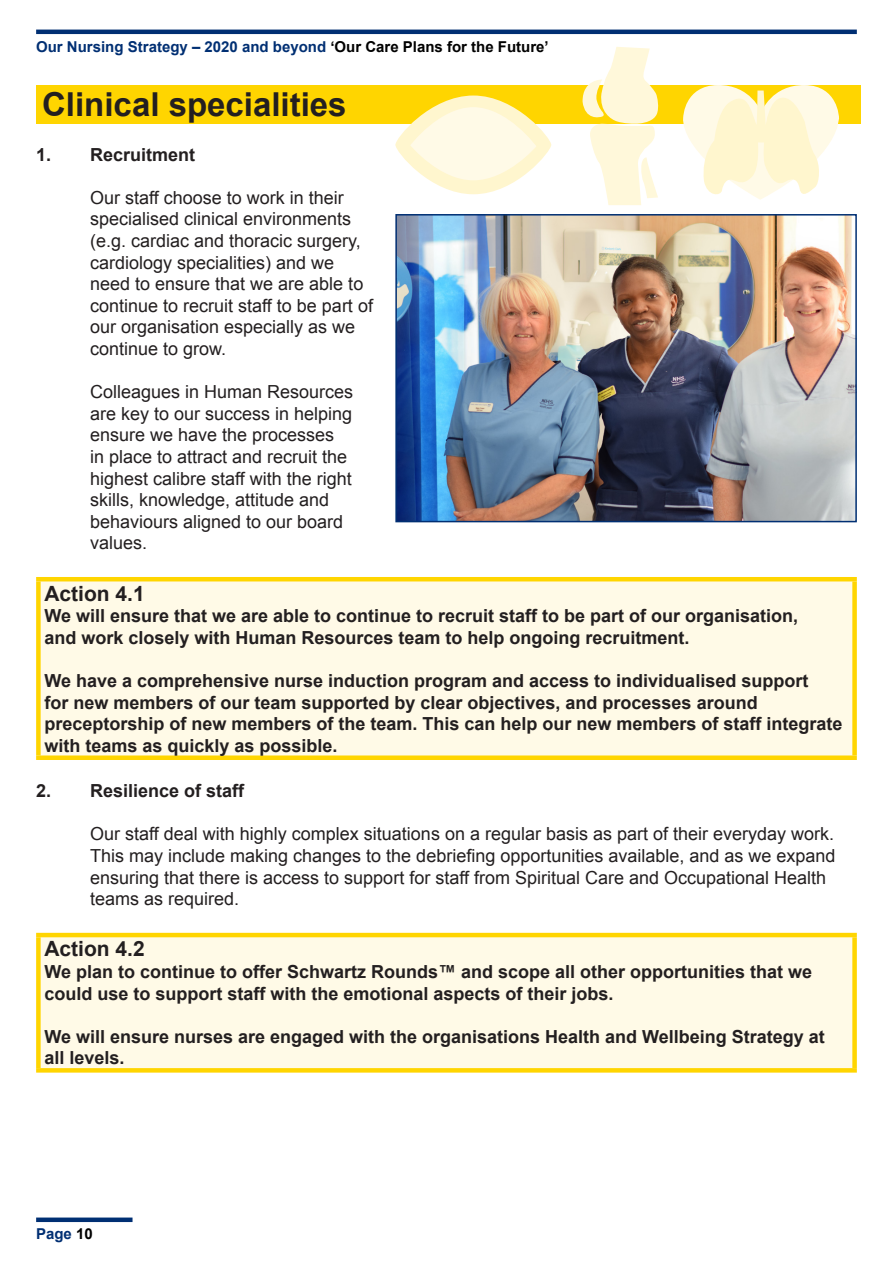
<style>
.page{position:relative;width:893px;height:1263px;background:#fff}
.page>*{position:absolute;margin:0;border:0;box-sizing:border-box;transform-origin:0 0}
.t1{font:700 33px "Arial";color:#231f20}
.t2{font:700 21px "Arial";color:#231f20}
.t3{font:18px/21.6px "Arial";color:#231f20}
.t4{font:700 18px/21.6px "Arial";color:#231f20}
.t5{font:700 15px "Arial";color:#002f73}
.s1{color:#000}
</style>
<div class="page">
<hr style="left:36px;top:30px;width:821px;height:4px;background:#002f73">
<div style="left:36px;top:1217px;width:97px;height:5px;background:#002f73"></div>
<div style="left:36px;top:85px;width:825px;height:38px;background:#ffd500"></div>
<img style="left:398px;top:217px;width:456px;height:302px">
<div style="left:395px;top:214px;width:462px;height:308px;border:2px solid #002f73"></div>
<div style="left:38px;top:579px;width:817px;height:179px;background:#fffae7"></div>
<hr style="left:36px;top:577px;width:821px;height:4px;background:#ffd500">
<div style="left:36px;top:581px;width:5px;height:174px;background:#ffd500"></div>
<div style="left:852px;top:581px;width:5px;height:174px;background:#ffd500"></div>
<div style="left:36px;top:755px;width:821px;height:5px;background:#ffd500"></div>
<div style="left:38px;top:935px;width:817px;height:135px;background:#fffae7"></div>
<hr style="left:36px;top:933px;width:821px;height:4px;background:#ffd500">
<div style="left:36px;top:937px;width:5px;height:131px;background:#ffd500"></div>
<div style="left:852px;top:937px;width:5px;height:131px;background:#ffd500"></div>
<svg style="left:36px;top:1068px;width:821px;height:4px;background:#ffd606"></svg>
<svg style="left:675px;top:85px;width:167px;height:115px"></svg>
<svg style="left:582px;top:47px;width:78px;height:158px"></svg>
<svg style="left:395px;top:96px;width:156px;height:98px;fill:#fff6ce"></svg>
<svg style="left:410px;top:107px;width:126px;height:73px;background:#fff7d7"></svg>
<p class="t5" style="left:36px;top:37px;width:514px">Our Nursing Strategy – 2020 and beyond <span class="s1">‘Our Care Plans for the Future’</span></p>
<p class="t1" style="left:42px;top:83px;width:306px">Clinical specialities</p>
<h3 class="t4" style="left:36px;top:144px;width:161px">1. Recruitment</h3>
<p class="t3" style="left:90px;top:187px;width:284px">Our staff choose to work in their specialised clinical environments (e.g. cardiac and thoracic surgery, cardiology specialities) and we need to ensure that we are able to continue to recruit staff to be part of our organisation especially as we continue to grow.</p>
<p class="t3" style="left:90px;top:381px;width:265px">Colleagues in Human Resources are key to our success in helping ensure we have the processes<br>in place to attract and recruit the highest calibre staff with the right skills, knowledge, attitude and behaviours aligned to our board values.</p>
<p class="t2" style="left:44px;top:579px;width:102px">Action 4.1</p>
<p class="t4" style="left:44px;top:605px;width:755px">We will ensure that we are able to continue to recruit staff to be part of our organisation, and work closely with Human Resources team to help ongoing recruitment.</p>
<p class="t4" style="left:44px;top:670px;width:800px">We have a comprehensive nurse induction program and access to individualised support<br>for new members of our team supported by clear objectives, and processes around preceptorship of new members of the team. This can help our new members of staff integrate with teams as quickly as possible.</p>
<h3 class="t4" style="left:36px;top:781px;width:210px">2. Resilience of staff</h3>
<p class="t3" style="left:90px;top:823px;width:747px">Our staff deal with highly complex situations on a regular basis as part of their everyday work.<br>This may include making changes to the debriefing opportunities available, and as we expand ensuring that there is access to support for staff from Spiritual Care and Occupational Health teams as required.</p>
<p class="t2" style="left:44px;top:935px;width:102px">Action 4.2</p>
<p class="t4" style="left:44px;top:961px;width:769px">We plan to continue to offer Schwartz Rounds™ and scope all other opportunities that we could use to support staff with the emotional aspects of their jobs.</p>
<p class="t4" style="left:44px;top:1026px;width:782px">We will ensure nurses are engaged with the organisations Health and Wellbeing Strategy at all levels.</p>
<p class="t5" style="left:36px;top:1224px;width:58px">Page <span class="s1">10</span></p>
</div>
